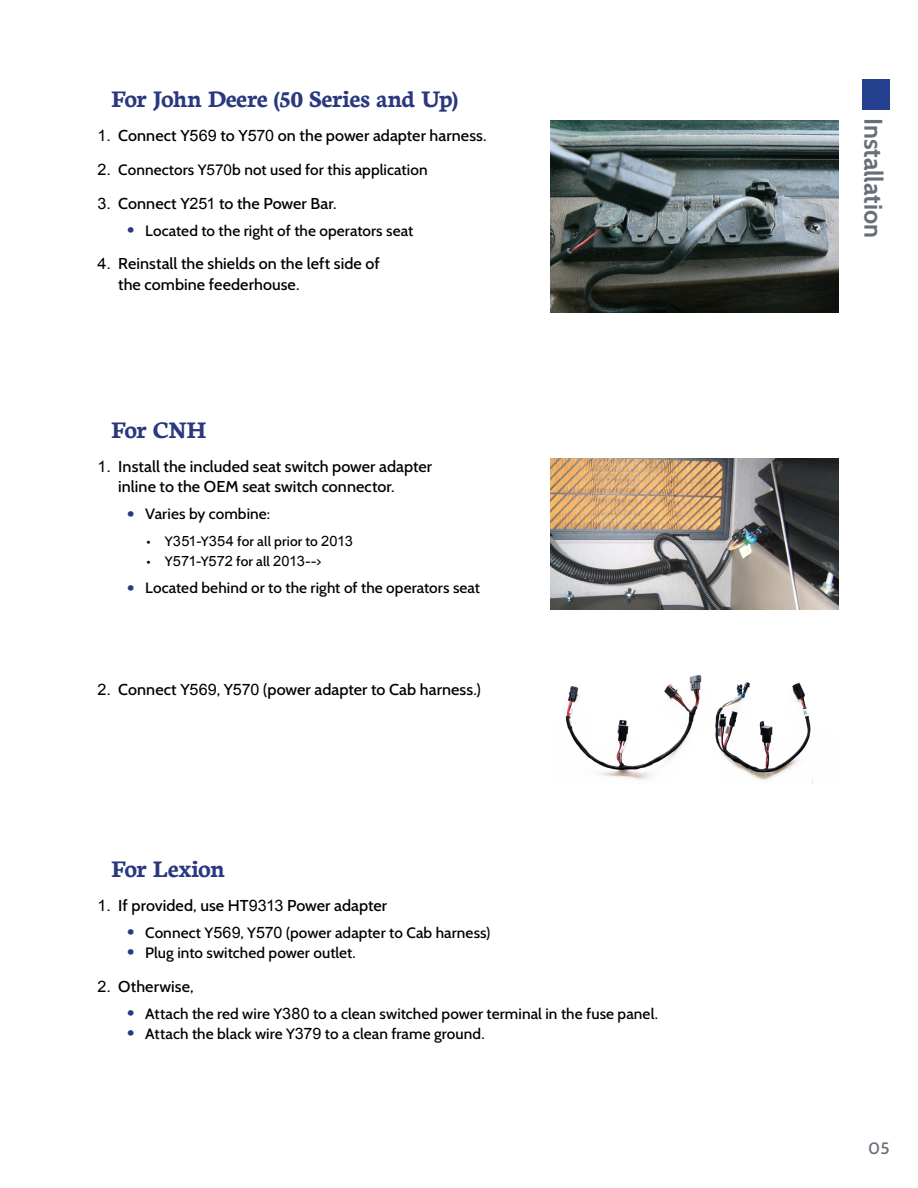
<style>
.page{position:relative;width:918px;height:1188px;background:#fff}
.page>*{position:absolute;margin:0;border:0;box-sizing:border-box;transform-origin:0 0}
.t1{font:700 25.5px "Neuton";letter-spacing:-.005em;color:#29387f}
.t2{font:700 25.5px "Cabin";letter-spacing:-.005em;color:#666e78}
.t3{font:500 16.5px "Cabin";color:#666e78}
.t4{font:500 15.75px/20.2px "Cabin";letter-spacing:.005em;color:#000}
.t5{font:500 15px "Cabin";letter-spacing:.005em;color:#000}
.t6{font:500 13.5px "Cabin";letter-spacing:.01em;color:#000}
.s1{font-family:"Arial";font-weight:400}
.s2{font-family:"Arial";font-weight:400;font-size:15.75px}
.s3{font-size:25.5px;color:#29387f}
.s4{font-family:"Arial";font-weight:400;font-size:14.25px}
</style>
<div class="page">
<img style="left:551px;top:121px;width:287px;height:192px">
<img style="left:551px;top:458px;width:287px;height:151px">
<img style="left:565px;top:674px;width:248px;height:110px">
<div style="left:862px;top:79px;width:27px;height:31px;background:#25408f"></div>
<h1 class="t1" style="left:111px;top:83px;width:348px">For John Deere (50 Series and Up)</h1>
<p class="t4" style="left:98px;top:125px;width:391px"><span class="s1">1.</span> Connect Y<span class="s1">569</span> to Y<span class="s1">570</span> on the power adapter harness.</p>
<p class="t5" style="left:98px;top:160px;width:332px"><span class="s2">2.</span> Connectors Y<span class="s1">570</span>b not used for this application</p>
<p class="t4" style="left:98px;top:193px;width:241px"><span class="s1">3.</span> Connect Y<span class="s1">251</span> to the Power Bar.</p>
<p class="t5" style="left:127px;top:221px;width:288px"><span class="s3">•</span> Located to the right of the operators seat</p>
<p class="t4" style="left:118px;top:254px;width:263px;text-indent:-21px"><span class="s1">4.</span> Reinstall the shields on the left side of the combine feederhouse.</p>
<h1 class="t1" style="left:111px;top:414px;width:96px">For CNH</h1>
<p class="t4" style="left:118px;top:456px;width:315px;text-indent:-21px"><span class="s1">1.</span> Install the included seat switch power adapter inline to the OEM seat switch connector.</p>
<p class="t5" style="left:127px;top:505px;width:145px"><span class="s3">•</span> Varies by combine:</p>
<p class="t6" style="left:147px;top:533px;width:208px">• Y<span class="s4">351</span>-Y<span class="s4">354</span> for all prior to <span class="s4">2013</span></p>
<p class="t6" style="left:147px;top:553px;width:177px">• Y<span class="s4">571</span>-Y<span class="s4">572</span> for all <span class="s4">2013</span>--&gt;</p>
<p class="t5" style="left:127px;top:579px;width:355px"><span class="s3">•</span> Located behind or to the right of the operators seat</p>
<p class="t4" style="left:98px;top:679px;width:385px"><span class="s1">2.</span> Connect Y<span class="s1">569</span>, Y<span class="s1">570</span> (power adapter to Cab harness.)</p>
<h1 class="t1" style="left:111px;top:852px;width:115px">For Lexion</h1>
<p class="t4" style="left:98px;top:895px;width:291px"><span class="s1">1.</span> If provided, use HT<span class="s1">9313</span> Power adapter</p>
<p class="t5" style="left:127px;top:923px;width:365px"><span class="s3">•</span> Connect Y<span class="s2">569</span>, Y<span class="s2">570</span> (power adapter to Cab harness)</p>
<p class="t5" style="left:127px;top:943px;width:231px"><span class="s3">•</span> Plug into switched power outlet.</p>
<p class="t4" style="left:98px;top:976px;width:98px"><span class="s1">2.</span> Otherwise,</p>
<p class="t5" style="left:127px;top:1004px;width:533px"><span class="s3">•</span> Attach the red wire Y<span class="s2">380</span> to a clean switched power terminal in the fuse panel.</p>
<p class="t5" style="left:127px;top:1024px;width:359px"><span class="s3">•</span> Attach the black wire Y<span class="s2">379</span> to a clean frame ground.</p>
<h1 class="t2" style="left:889px;top:118px;width:121px;rotate:90deg">Installation</h1>
<p class="t3" style="left:868px;top:1138px;width:23px">05</p>
</div>
